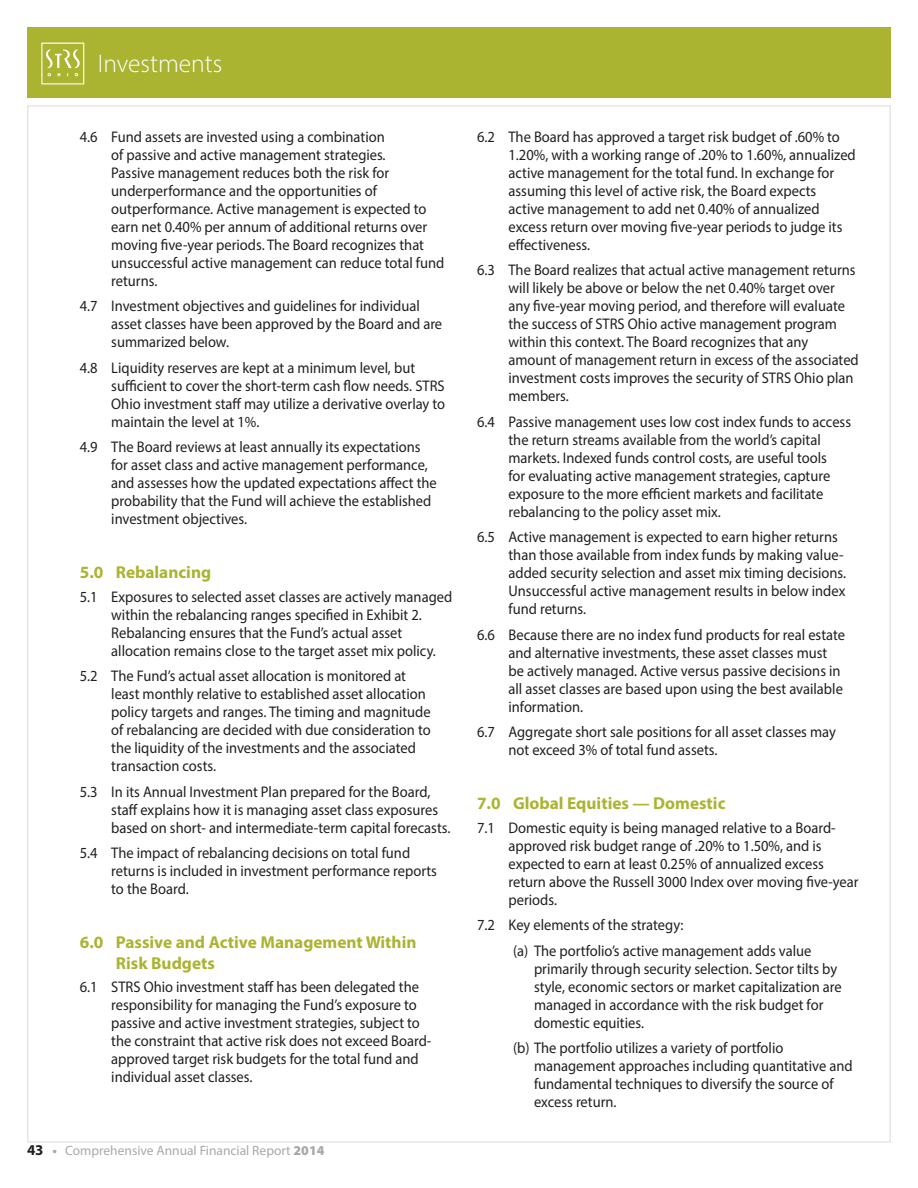
<style>
.page{position:relative;width:918px;height:1188px;background:#fff}
.page>*{position:absolute;margin:0;border:0;box-sizing:border-box;transform-origin:0 0}
.t1{font:300 25.5px "Myriad Pro";color:#fff}
.POLICY_SUBHEAD{font:700 17.25px/20.7px "Myriad Pro";color:#abb431}
.POLICY_BODY{font:15.45px/18px "Myriad Pro";color:#231f20;scale:.94 1}
.POLICY_BODY_2ND_INDE{font:15.45px/18px "Myriad Pro";color:#231f20;scale:.94 1}
.t2{font:13.5px "Myriad Pro";color:#a8a9ad}
.s1{font-weight:700;font-size:15px;color:#231f20}
.s2{font-weight:700}
.s3{font-weight:900}
</style>
<div class="page">
<div style="left:27px;top:27px;width:864px;height:70px;background:#abb431"></div>
<img style="left:41px;top:42px;width:43px;height:43px">
<h1 class="t1" style="left:98px;top:48px;width:126px">Investments</h1>
<p class="POLICY_BODY" style="left:111px;top:127px;width:356px;text-indent:-32px">4.6 Fund assets are invested using a combination<br>of passive and active management strategies.<br>Passive management reduces both the risk for underperformance and the opportunities of outperformance. Active management is expected to earn net 0.40% per annum of additional returns over moving five-year periods. The Board recognizes that unsuccessful active management can reduce total fund returns.</p>
<p class="POLICY_BODY" style="left:111px;top:297px;width:354px;text-indent:-32px">4.7 Investment objectives and guidelines for individual asset classes have been approved by the Board and are summarized below.</p>
<p class="POLICY_BODY" style="left:111px;top:358px;width:357px;text-indent:-32px">4.8 Liquidity reserves are kept at a minimum level, but sufficient to cover the short-term cash flow needs. STRS Ohio investment staff may utilize a derivative overlay to maintain the level at 1%.</p>
<p class="POLICY_BODY" style="left:111px;top:438px;width:348px;text-indent:-32px">4.9 The Board reviews at least annually its expectations for asset class and active management performance, and assesses how the updated expectations affect the probability that the Fund will achieve the established investment objectives.</p>
<p class="POLICY_SUBHEAD" style="left:80px;top:561px;width:133px">5.0 Rebalancing</p>
<p class="POLICY_BODY" style="left:111px;top:587px;width:364px;text-indent:-32px">5.1 Exposures to selected asset classes are actively managed within the rebalancing ranges specified in Exhibit 2.<br>Rebalancing ensures that the Fund’s actual asset allocation remains close to the target asset mix policy.</p>
<p class="POLICY_BODY" style="left:111px;top:667px;width:341px;text-indent:-32px">5.2 The Fund’s actual asset allocation is monitored at least monthly relative to established asset allocation policy targets and ranges. The timing and magnitude of rebalancing are decided with due consideration to the liquidity of the investments and the associated transaction costs.</p>
<p class="POLICY_BODY" style="left:111px;top:782px;width:362px;text-indent:-32px">5.3 In its Annual Investment Plan prepared for the Board, staff explains how it is managing asset class exposures based on short- and intermediate-term capital forecasts.</p>
<p class="POLICY_BODY" style="left:111px;top:844px;width:348px;text-indent:-32px">5.4 The impact of rebalancing decisions on total fund returns is included in investment performance reports to the Board.</p>
<p class="POLICY_SUBHEAD" style="left:116px;top:931px;width:302px;text-indent:-36px">6.0 Passive and Active Management Within<br>Risk Budgets</p>
<p class="POLICY_BODY" style="left:111px;top:978px;width:342px;text-indent:-32px">6.1 STRS Ohio investment staff has been delegated the responsibility for managing the Fund’s exposure to passive and active investment strategies, subject to the constraint that active risk does not exceed Board&shy;approved target risk budgets for the total fund and individual asset classes.</p>
<p class="t2" style="left:27px;top:1142px;width:299px"><span class="s1">43</span> <span class="s2">•</span> Comprehensive Annual Financial Report <span class="s3">2014</span></p>
<p class="POLICY_BODY" style="left:508px;top:127px;width:371px;text-indent:-32px">6.2 The Board has approved a target risk budget of .60% to 1.20%, with a working range of .20% to 1.60%, annualized active management for the total fund. In exchange for assuming this level of active risk, the Board expects active management to add net 0.40% of annualized excess return over moving five-year periods to judge its effectiveness.</p>
<p class="POLICY_BODY" style="left:508px;top:261px;width:374px;text-indent:-32px">6.3 The Board realizes that actual active management returns will likely be above or below the net 0.40% target over any five-year moving period, and therefore will evaluate the success of STRS Ohio active management program within this context. The Board recognizes that any amount of management return in excess of the associated investment costs improves the security of STRS Ohio plan members.</p>
<p class="POLICY_BODY" style="left:508px;top:412px;width:366px;text-indent:-32px">6.4 Passive management uses low cost index funds to access the return streams available from the world’s capital markets. Indexed funds control costs, are useful tools<br>for evaluating active management strategies, capture exposure to the more efficient markets and facilitate rebalancing to the policy asset mix.</p>
<p class="POLICY_BODY" style="left:508px;top:528px;width:361px;text-indent:-32px">6.5 Active management is expected to earn higher returns than those available from index funds by making value&shy;added security selection and asset mix timing decisions.<br>Unsuccessful active management results in below index fund returns.</p>
<p class="POLICY_BODY" style="left:508px;top:625px;width:360px;text-indent:-32px">6.6 Because there are no index fund products for real estate and alternative investments, these asset classes must be actively managed. Active versus passive decisions in all asset classes are based upon using the best available information.</p>
<p class="POLICY_BODY" style="left:508px;top:723px;width:350px;text-indent:-32px">6.7 Aggregate short sale positions for all asset classes may not exceed 3% of total fund assets.</p>
<p class="POLICY_SUBHEAD" style="left:477px;top:793px;width:250px">7.0 Global Equities — Domestic</p>
<p class="POLICY_BODY" style="left:508px;top:818px;width:374px;text-indent:-32px">7.1 Domestic equity is being managed relative to a Board&shy;approved risk budget range of .20% to 1.50%, and is expected to earn at least 0.25% of annualized excess return above the Russell 3000 Index over moving five-year periods.</p>
<p class="POLICY_BODY" style="left:477px;top:916px;width:221px">7.2 Key elements of the strategy:</p>
<p class="POLICY_BODY_2ND_INDE" style="left:534px;top:941px;width:329px;text-indent:-21px">(a) The portfolio’s active management adds value primarily through security selection. Sector tilts by style, economic sectors or market capitalization are managed in accordance with the risk budget for domestic equities.</p>
<p class="POLICY_BODY_2ND_INDE" style="left:534px;top:1039px;width:340px;text-indent:-21px">(b) The portfolio utilizes a variety of portfolio management approaches including quantitative and fundamental techniques to diversify the source of excess return.</p>
</div>
